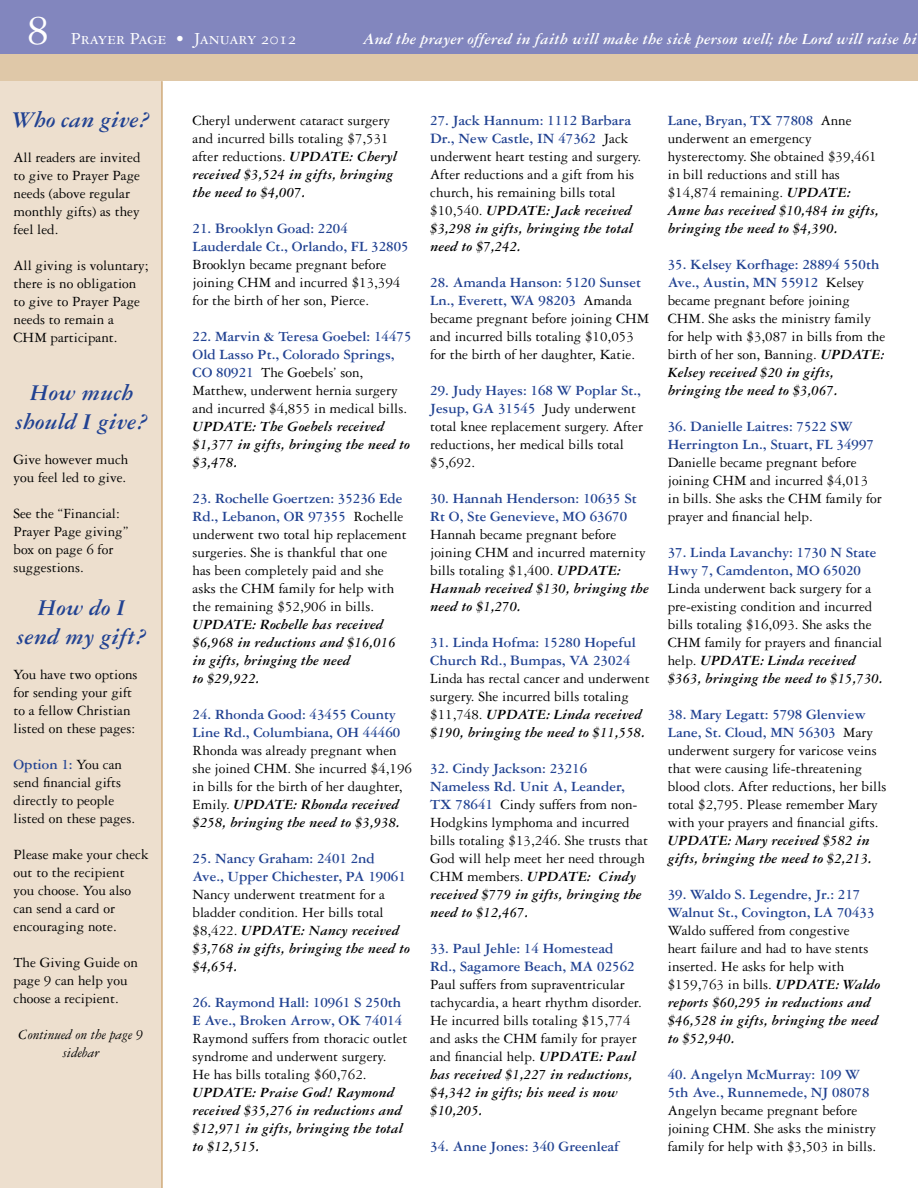
<style>
.page{position:relative;width:918px;height:1188px;background:#fff}
.page>*{position:absolute;margin:0;border:0;box-sizing:border-box;transform-origin:0 0}
.t1{font:45px "Garamond Three SC";color:#fff}
.t2{font:italic 700 24px/28.8px "Garamond Three";color:#214292;text-align:center}
.t3{font:18px "Garamond Three SC";color:#fff}
.t4{font:italic 700 16.5px "Garamond Three";color:#fff}
.t5{font:15px/18px "Garamond Three";color:#000}
.t6{font:700 15px/18px "Garamond Three";color:#214292}
.t7{font:italic 700 15px/18px "Garamond Three";color:#000}
.t8{font:italic 15px/18px "Garamond Three";color:#000;text-align:center}
.s1{font-weight:700;color:#214292}
.s2{font-weight:700;font-style:italic}
</style>
<div class="page">
<div style="left:0;top:0;width:918px;height:54px;background:#8286be"></div>
<div style="left:0;top:54px;width:918px;height:27px;background:#dfc8a8"></div>
<div style="left:0;top:81px;width:162px;height:1107px;background:#eddfce"></div>
<hr style="left:161px;top:81px;width:2px;height:1107px;background:#d0ab7b">
<h1 class="t1" style="left:27px;top:6px;width:24px">8</h1>
<p class="t3" style="left:71px;top:29px;width:228px">Prayer Page • January 2012</p>
<p class="t4" style="left:363px;top:30px;width:555px">And the prayer offered in faith will make the sick person well; the Lord will raise hi</p>
<h2 class="t2" style="left:13px;top:105px;width:139px">Who can give?</h2>
<p class="t5" style="left:14px;top:149px;width:129px">All readers are invited to give to Prayer Page needs (above regular monthly gifts) as they feel led.</p>
<p class="t5" style="left:14px;top:257px;width:136px">All giving is voluntary; there is no obligation to give to Prayer Page needs to remain a<br>CHM participant.</p>
<h2 class="t2" style="left:15px;top:378px;width:135px">How much should I give?</h2>
<p class="t5" style="left:14px;top:450px;width:116px">Give however much you feel led to give.</p>
<p class="t5" style="left:14px;top:504px;width:117px">See the “Financial:<br>Prayer Page giving” box on page 6 for suggestions.</p>
<h2 class="t2" style="left:16px;top:593px;width:132px">How do I send my gift?</h2>
<p class="t5" style="left:14px;top:665px;width:126px">You have two options for sending your gift to a fellow Christian listed on these pages:</p>
<p class="t5" style="left:14px;top:755px;width:123px"><span class="s1">Option 1:</span> You can send financial gifts directly to people listed on these pages.</p>
<p class="t5" style="left:14px;top:845px;width:137px">Please make your check out to the recipient you choose. You also can send a card or encouraging note.</p>
<p class="t5" style="left:14px;top:953px;width:126px">The Giving Guide on page 9 can help you choose a recipient.</p>
<p class="t8" style="left:19px;top:1025px;width:126px">Continued on the page 9 sidebar</p>
<p class="t5" style="left:193px;top:111px;width:206px">Cheryl underwent cataract surgery and incurred bills totaling $7,531 after reductions. <span class="s2">UPDATE: Cheryl received $3,524 in gifts, bringing the need to $4,007.</span></p>
<p class="t6" style="left:193px;top:219px;width:218px">21. Brooklyn Goad: 2204<br>Lauderdale Ct., Orlando, FL 32805</p>
<p class="t5" style="left:193px;top:255px;width:209px">Brooklyn became pregnant before joining CHM and incurred $13,394 for the birth of her son, Pierce.</p>
<p class="t5" style="left:193px;top:327px;width:221px"><span class="s1">22. Marvin &amp; Teresa Goebel: 14475<br>Old Lasso Pt., Colorado Springs, CO 80921</span> The Goebels’ son, Matthew, underwent hernia surgery and incurred $4,855 in medical bills.</p>
<p class="t7" style="left:193px;top:417px;width:219px">UPDATE: The Goebels received $1,377 in gifts, bringing the need to $3,478.</p>
<p class="t5" style="left:193px;top:489px;width:216px"><span class="s1">23. Rochelle Goertzen: 35236 Ede Rd., Lebanon, OR 97355</span> Rochelle underwent two total hip replacement surgeries. She is thankful that one has been completely paid and she asks the CHM family for help with the remaining $52,906 in bills.</p>
<p class="t7" style="left:193px;top:615px;width:205px">UPDATE: Rochelle has received $6,968 in reductions and $16,016 in gifts, bringing the need<br>to $29,922.</p>
<p class="t6" style="left:193px;top:705px;width:209px">24. Rhonda Good: 43455 County<br>Line Rd., Columbiana, OH 44460</p>
<p class="t5" style="left:193px;top:741px;width:221px">Rhonda was already pregnant when she joined CHM. She incurred $4,196 in bills for the birth of her daughter, Emily. <span class="s2">UPDATE: Rhonda received $258, bringing the need to $3,938.</span></p>
<p class="t6" style="left:193px;top:849px;width:215px">25. Nancy Graham: 2401 2nd<br>Ave., Upper Chichester, PA 19061</p>
<p class="t5" style="left:193px;top:885px;width:219px">Nancy underwent treatment for a bladder condition. Her bills total $8,422. <span class="s2">UPDATE: Nancy received $3,768 in gifts, bringing the need to $4,654.</span></p>
<p class="t6" style="left:193px;top:993px;width:211px">26. Raymond Hall: 10961 S 250th<br>E Ave., Broken Arrow, OK 74014</p>
<p class="t5" style="left:193px;top:1029px;width:216px">Raymond suffers from thoracic outlet syndrome and underwent surgery.<br>He has bills totaling $60,762.</p>
<p class="t7" style="left:193px;top:1083px;width:212px">UPDATE: Praise God! Raymond received $35,276 in reductions and $12,971 in gifts, bringing the total to $12,515.</p>
<p class="t5" style="left:430px;top:111px;width:213px"><span class="s1">27. Jack Hannum: 1112 Barbara<br>Dr., New Castle, IN 47362</span> Jack underwent heart testing and surgery.<br>After reductions and a gift from his church, his remaining bills total $10,540. <span class="s2">UPDATE: Jack received $3,298 in gifts, bringing the total need to $7,242.</span></p>
<p class="t5" style="left:430px;top:273px;width:221px"><span class="s1">28. Amanda Hanson: 5120 Sunset Ln., Everett, WA 98203</span> Amanda became pregnant before joining CHM and incurred bills totaling $10,053 for the birth of her daughter, Katie.</p>
<p class="t5" style="left:430px;top:381px;width:214px"><span class="s1">29. Judy Hayes: 168 W Poplar St.,<br>Jesup, GA 31545</span> Judy underwent total knee replacement surgery. After reductions, her medical bills total $5,692.</p>
<p class="t6" style="left:430px;top:489px;width:208px">30. Hannah Henderson: 10635 St<br>Rt O, Ste Genevieve, MO 63670</p>
<p class="t5" style="left:430px;top:525px;width:220px">Hannah became pregnant before joining CHM and incurred maternity bills totaling $1,400. <span class="s2">UPDATE:<br>Hannah received $130, bringing the need to $1,270.</span></p>
<p class="t6" style="left:430px;top:633px;width:207px">31. Linda Hofma: 15280 Hopeful<br>Church Rd., Bumpas, VA 23024</p>
<p class="t5" style="left:430px;top:669px;width:221px">Linda has rectal cancer and underwent surgery. She incurred bills totaling $11,748. <span class="s2">UPDATE: Linda received $190, bringing the need to $11,558.</span></p>
<p class="t5" style="left:430px;top:759px;width:219px"><span class="s1">32. Cindy Jackson: 23216<br>Nameless Rd. Unit A, Leander,<br>TX 78641</span> Cindy suffers from non-<br>Hodgkins lymphoma and incurred bills totaling $13,246. She trusts that<br>God will help meet her need through<br>CHM members. <span class="s2">UPDATE: Cindy received $779 in gifts, bringing the need to $12,467.</span></p>
<p class="t6" style="left:430px;top:939px;width:206px">33. Paul Jehle: 14 Homestead<br>Rd., Sagamore Beach, MA 02562</p>
<p class="t5" style="left:430px;top:975px;width:213px">Paul suffers from supraventricular tachycardia, a heart rhythm disorder.<br>He incurred bills totaling $15,774 and asks the CHM family for prayer and financial help. <span class="s2">UPDATE: Paul has received $1,227 in reductions, $4,342 in gifts; his need is now $10,205.</span></p>
<p class="t6" style="left:430px;top:1137px;width:191px">34. Anne Jones: 340 Greenleaf</p>
<p class="t5" style="left:668px;top:111px;width:213px"><span class="s1">Lane, Bryan, TX 77808</span> Anne underwent an emergency hysterectomy. She obtained $39,461 in bill reductions and still has $14,874 remaining. <span class="s2">UPDATE:<br>Anne has received $10,484 in gifts, bringing the need to $4,390.</span></p>
<p class="t5" style="left:668px;top:255px;width:219px"><span class="s1">35. Kelsey Korfhage: 28894 550th<br>Ave., Austin, MN 55912</span> Kelsey became pregnant before joining<br>CHM. She asks the ministry family for help with $3,087 in bills from the birth of her son, Banning. <span class="s2">UPDATE:<br>Kelsey received $20 in gifts, bringing the need to $3,067.</span></p>
<p class="t6" style="left:668px;top:417px;width:208px">36. Danielle Laitres: 7522 SW<br>Herrington Ln., Stuart, FL 34997</p>
<p class="t5" style="left:668px;top:453px;width:216px">Danielle became pregnant before joining CHM and incurred $4,013 in bills. She asks the CHM family for prayer and financial help.</p>
<p class="t6" style="left:668px;top:543px;width:210px">37. Linda Lavanchy: 1730 N State<br>Hwy 7, Camdenton, MO 65020</p>
<p class="t5" style="left:668px;top:579px;width:216px">Linda underwent back surgery for a pre-existing condition and incurred bills totaling $16,093. She asks the CHM family for prayers and financial help. <span class="s2">UPDATE: Linda received $363, bringing the need to $15,730.</span></p>
<p class="t5" style="left:668px;top:705px;width:220px"><span class="s1">38. Mary Legatt: 5798 Glenview Lane, St. Cloud, MN 56303</span> Mary underwent surgery for varicose veins that were causing life-threatening blood clots. After reductions, her bills total $2,795. Please remember Mary with your prayers and financial gifts.</p>
<p class="t7" style="left:668px;top:831px;width:206px">UPDATE: Mary received $582 in gifts, bringing the need to $2,213.</p>
<p class="t6" style="left:668px;top:885px;width:208px">39. Waldo S. Legendre, Jr.: 217<br>Walnut St., Covington, LA 70433</p>
<p class="t5" style="left:668px;top:921px;width:214px">Waldo suffered from congestive heart failure and had to have stents inserted. He asks for help with $159,763 in bills. <span class="s2">UPDATE: Waldo reports $60,295 in reductions and $46,528 in gifts, bringing the need to $52,940.</span></p>
<p class="t6" style="left:668px;top:1065px;width:203px">40. Angelyn McMurray: 109 W<br>5th Ave., Runnemede, NJ 08078</p>
<p class="t5" style="left:668px;top:1101px;width:210px">Angelyn became pregnant before joining CHM. She asks the ministry family for help with $3,503 in bills.</p>
</div>
